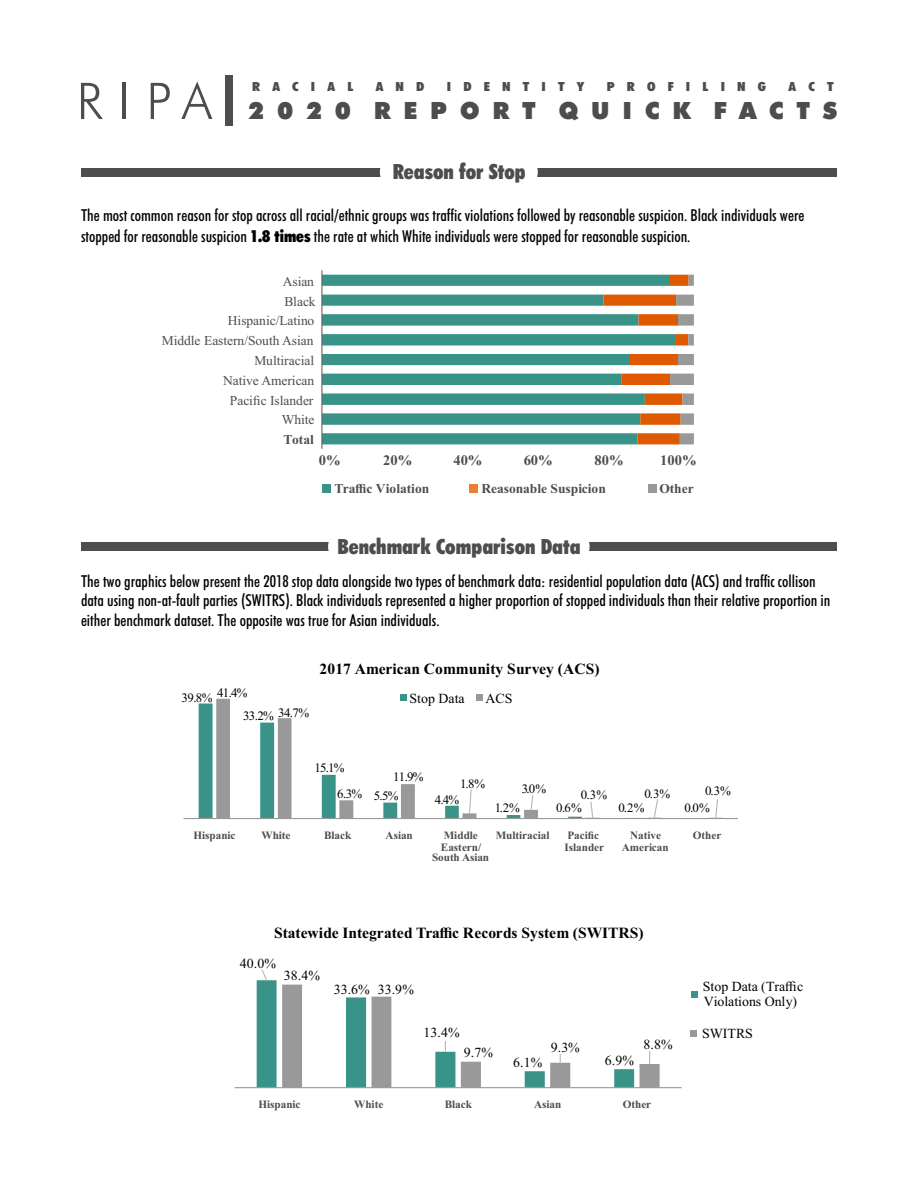
<style>
.page{position:relative;width:918px;height:1188px;background:#fff}
.page>*{position:absolute;margin:0;border:0;box-sizing:border-box;transform-origin:0 0}
.t1{font:900 23.85px "Futura BT";letter-spacing:.53em;color:#4d4d4d}
.t2{font:900 condensed 21px "Futura BT";color:#4d4d4d}
.t3{font:500 condensed 16.5px/19.8px "Futura BT";color:#000}
.t4{font:700 15.6px "Times New Roman";color:#000}
.t5{font:700 14.55px "Times New Roman";letter-spacing:-.005em;color:#4d4d4d}
.t6{font:13.95px/15.5px "Times New Roman";letter-spacing:-.005em;color:#000}
.t7{font:13.5px "Times New Roman";color:#4d4d4d}
.t8{font:700 13.5px "Times New Roman";color:#4d4d4d}
.t9{font:12.9px "Times New Roman";letter-spacing:-.045em;color:#000}
.t10{font:900 condensed 12.6px "Futura BT";letter-spacing:.82em;color:#4d4d4d;scale:1.17 1}
.t11{font:700 11.25px/11.9px "Times New Roman";color:#4d4d4d}
.s1{font-weight:300;font-size:50.4px}
.s2{font-weight:900}
</style>
<div class="page">
<svg style="left:199px;top:704px;width:14px;height:114px;background:#3f968b"></svg>
<svg style="left:216px;top:699px;width:507px;height:119px"></svg>
<hr style="left:184px;top:818px;width:554px;height:1px;background:#999">
<svg style="left:468px;top:788px;width:4px;height:27px"></svg>
<svg style="left:530px;top:794px;width:4px;height:17px"></svg>
<svg style="left:590px;top:801px;width:4px;height:17px"></svg>
<svg style="left:653px;top:798px;width:6px;height:20px"></svg>
<svg style="left:715px;top:798px;width:4px;height:20px"></svg>
<div style="left:400px;top:694px;width:7px;height:7px;background:#399388"></div>
<div style="left:476px;top:694px;width:7px;height:7px;background:#999"></div>
<hr style="left:235px;top:1087px;width:447px;height:1px;background:#999">
<svg style="left:257px;top:969px;width:403px;height:119px"></svg>
<div style="left:691px;top:991px;width:7px;height:7px;background:#399388"></div>
<div style="left:690px;top:1030px;width:7px;height:7px;background:#999"></div>
<div style="left:81px;top:542px;width:756px;height:9px;background:#4d4d4d"></div>
<div style="left:328px;top:527px;width:262px;height:39px;background:#fff;border-radius:20px"></div>
<svg style="left:322px;top:275px;width:281px;height:169px;fill:#399388"></svg>
<svg style="left:603px;top:275px;width:91px;height:169px"></svg>
<hr style="left:321px;top:270px;width:1px;height:179px;background:#666">
<div style="left:322px;top:484px;width:9px;height:9px;background:#399388"></div>
<div style="left:469px;top:484px;width:9px;height:9px;background:#ed7d31"></div>
<div style="left:648px;top:484px;width:8px;height:9px;background:#999"></div>
<div style="left:225px;top:75px;width:8px;height:50px;background:#4d4d4d"></div>
<div style="left:81px;top:168px;width:756px;height:8px;background:#4d4d4d"></div>
<div style="left:380px;top:152px;width:158px;height:40px;background:#fff;border-radius:20px"></div>
<h1 class="t1" style="left:77px;top:101px;width:762px"><span class="s1">RIPA</span> 2020 REPORT QUICK FACTS</h1>
<p class="t10" style="left:252px;top:81px;width:88px">RACIAL</p>
<p class="t10" style="left:376px;top:81px;width:43px">AND</p>
<p class="t10" style="left:447px;top:81px;width:119px">IDENTITY</p>
<p class="t10" style="left:607px;top:81px;width:138px">PROFILING</p>
<p class="t10" style="left:789px;top:81px;width:40px">ACT</p>
<p class="t2" style="left:393px;top:163px;width:134px">Reason for Stop</p>
<p class="t3" style="left:81px;top:206px;width:725px;line-height:21px">The most common reason for stop across all racial/ethnic groups was traffic violations followed by reasonable suspicion. Black individuals were stopped for reasonable suspicion <span class="s2">1.8 times</span> the rate at which White individuals were stopped for reasonable suspicion.</p>
<p class="t7" style="left:283px;top:276px;width:33px">Asian</p>
<p class="t7" style="left:284px;top:296px;width:33px">Black</p>
<p class="t7" style="left:228px;top:316px;width:88px">Hispanic/Latino</p>
<p class="t7" style="left:162px;top:336px;width:153px">Middle Eastern/South Asian</p>
<p class="t7" style="left:254px;top:356px;width:61px">Multiracial</p>
<p class="t7" style="left:223px;top:375px;width:93px">Native American</p>
<p class="t7" style="left:230px;top:395px;width:85px">Pacific Islander</p>
<p class="t7" style="left:282px;top:415px;width:34px">White</p>
<p class="t8" style="left:284px;top:435px;width:32px">Total</p>
<p class="t5" style="left:319px;top:455px;width:23px">0%</p>
<p class="t5" style="left:383px;top:455px;width:31px">20%</p>
<p class="t5" style="left:454px;top:455px;width:31px">40%</p>
<p class="t5" style="left:524px;top:455px;width:31px">60%</p>
<p class="t5" style="left:595px;top:455px;width:31px">80%</p>
<p class="t5" style="left:660px;top:455px;width:38px">100%</p>
<p class="t8" style="left:334px;top:484px;width:96px">Traffic Violation</p>
<p class="t8" style="left:481px;top:484px;width:126px">Reasonable Suspicion</p>
<p class="t8" style="left:659px;top:484px;width:36px">Other</p>
<p class="t2" style="left:337px;top:538px;width:245px">Benchmark Comparison Data</p>
<p class="t3" style="left:81px;top:572px;width:751px">The two graphics below present the 2018 stop data alongside two types of benchmark data: residential population data (ACS) and traffic collison data using non-at-fault parties (SWITRS). Black individuals represented a higher proportion of stopped individuals than their relative proportion in either benchmark dataset. The opposite was true for Asian individuals.</p>
<p class="t9" style="left:217px;top:688px;width:32px">41.4%</p>
<p class="t9" style="left:182px;top:693px;width:32px">39.8%</p>
<p class="t9" style="left:278px;top:708px;width:33px">34.7%</p>
<p class="t9" style="left:243px;top:711px;width:32px">33.2%</p>
<p class="t4" style="left:320px;top:664px;width:281px">2017 American Community Survey (ACS)</p>
<p class="t6" style="left:410px;top:692px;width:57px">Stop Data</p>
<p class="t6" style="left:486px;top:692px;width:28px">ACS</p>
<p class="t9" style="left:314px;top:763px;width:32px">15.1%</p>
<p class="t9" style="left:337px;top:789px;width:27px">6.3%</p>
<p class="t9" style="left:393px;top:772px;width:32px">11.9%</p>
<p class="t9" style="left:460px;top:779px;width:26px">1.8%</p>
<p class="t9" style="left:374px;top:791px;width:26px">5.5%</p>
<p class="t9" style="left:435px;top:795px;width:26px">4.4%</p>
<p class="t9" style="left:522px;top:784px;width:26px">3.0%</p>
<p class="t9" style="left:581px;top:790px;width:28px">0.3%</p>
<p class="t9" style="left:644px;top:789px;width:27px">0.3%</p>
<p class="t9" style="left:705px;top:786px;width:27px">0.3%</p>
<p class="t9" style="left:495px;top:803px;width:27px">1.2%</p>
<p class="t9" style="left:556px;top:803px;width:27px">0.6%</p>
<p class="t9" style="left:619px;top:803px;width:27px">0.2%</p>
<p class="t9" style="left:685px;top:803px;width:27px">0.0%</p>
<p class="t11" style="left:496px;top:830px;width:55px">Multiracial</p>
<p class="t11" style="left:564px;top:830px;width:41px">Pacific<br>Islander</p>
<p class="t11" style="left:622px;top:830px;width:49px;text-align:center">Native<br>American</p>
<p class="t11" style="left:693px;top:830px;width:30px">Other</p>
<p class="t11" style="left:193px;top:830px;width:44px">Hispanic</p>
<p class="t11" style="left:261px;top:830px;width:31px">White</p>
<p class="t11" style="left:324px;top:830px;width:29px">Black</p>
<p class="t11" style="left:386px;top:830px;width:29px">Asian</p>
<p class="t11" style="left:441px;top:830px;width:42px">Middle<br>Eastern/</p>
<p class="t11" style="left:432px;top:853px;width:59px">South Asian</p>
<p class="t4" style="left:274px;top:928px;width:371px">Statewide Integrated Traffic Records System (SWITRS)</p>
<p class="t6" style="left:240px;top:956px;width:38px">40.0%</p>
<p class="t6" style="left:284px;top:969px;width:38px">38.4%</p>
<p class="t6" style="left:334px;top:983px;width:38px">33.6%</p>
<p class="t6" style="left:378px;top:983px;width:38px">33.9%</p>
<p class="t6" style="left:424px;top:1026px;width:38px">13.4%</p>
<p class="t6" style="left:464px;top:1046px;width:31px">9.7%</p>
<p class="t6" style="left:551px;top:1041px;width:31px">9.3%</p>
<p class="t6" style="left:644px;top:1038px;width:31px">8.8%</p>
<p class="t6" style="left:513px;top:1056px;width:31px">6.1%</p>
<p class="t6" style="left:605px;top:1054px;width:31px">6.9%</p>
<p class="t11" style="left:258px;top:1100px;width:44px">Hispanic</p>
<p class="t11" style="left:354px;top:1100px;width:31px">White</p>
<p class="t11" style="left:445px;top:1100px;width:29px">Black</p>
<p class="t11" style="left:534px;top:1100px;width:29px">Asian</p>
<p class="t11" style="left:623px;top:1100px;width:30px">Other</p>
<p class="t6" style="left:703px;top:980px;width:102px">Stop Data (Traffic<br>Violations Only)</p>
<p class="t6" style="left:702px;top:1027px;width:52px">SWITRS</p>
</div>
